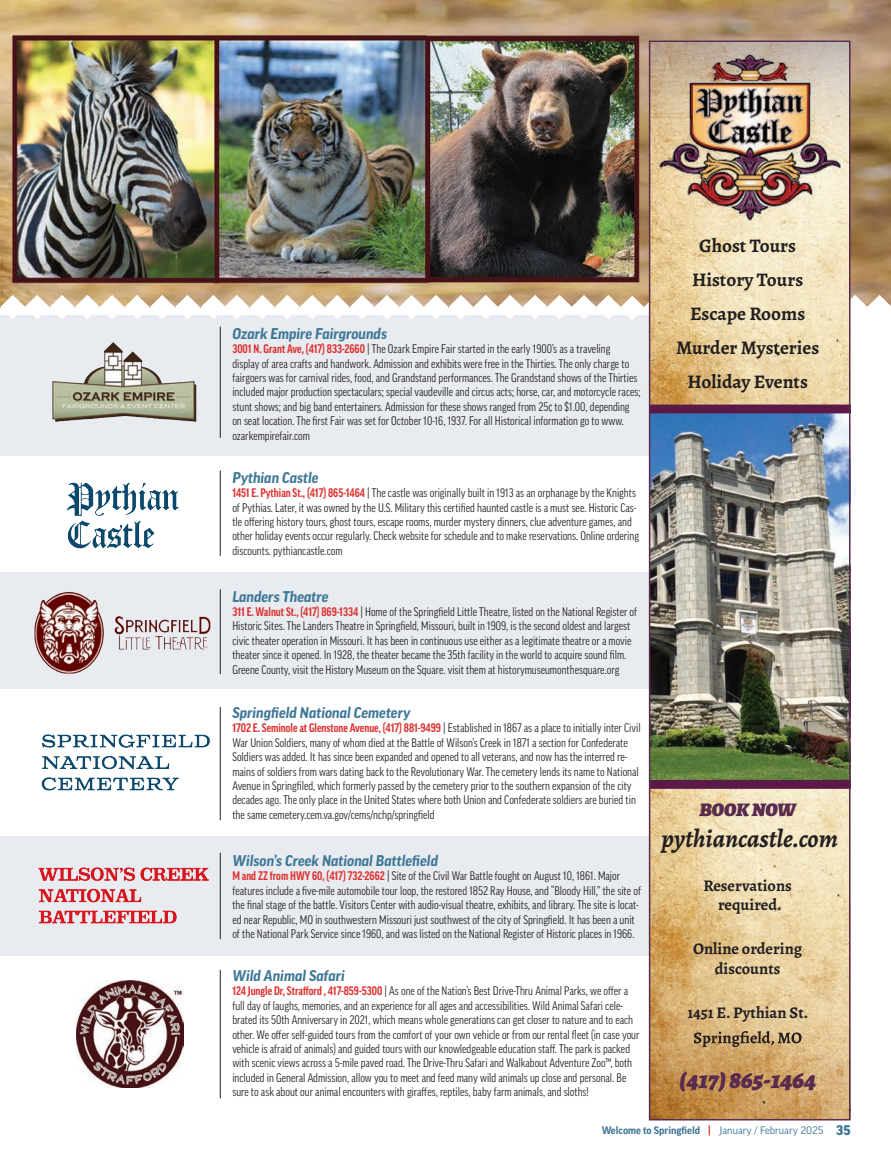
<style>
.page{position:relative;width:891px;height:1161px;background:#fff}
.page>*{position:absolute;margin:0;border:0;box-sizing:border-box;transform-origin:0 0}
.t1{font:italic 700 25.05px "Alegreya";color:#231f20}
.t2{font:italic 900 25.05px "Alegreya";color:#592b4c}
.t3{font:700 19.2px/34px "Alegreya";color:#231f20;text-align:center}
.t4{font:italic 900 19.2px "Alegreya";color:#592b4c}
.t5{font:700 16.2px/19.2px "Alegreya";color:#231f20;text-align:center}
.t6{font:italic 700 15px "Good Pro";color:#3e7897}
.t7{font:condensed 12px/14.4px "Good Pro";color:#231f20}
.t8{font:700 10.5px "Good Pro";color:#3f7695}
.s1{font-weight:700;color:#de3030}
.s2{font-stretch:condensed;color:#d1232a}
.s3{font-weight:400}
.s4{font-weight:900;font-size:13.5px}
</style>
<div class="page">
<img style="left:0;top:0;width:891px;height:295px">
<div style="left:0;top:316px;width:747px;height:140px;background:#e8ebf0"></div>
<div style="left:0;top:572px;width:747px;height:117px;background:#e8ebf0"></div>
<div style="left:0;top:836px;width:747px;height:120px;background:#e8ebf0"></div>
<svg style="left:0;top:295px;width:891px;height:25px"></svg>
<hr style="left:220px;top:327px;width:1px;height:111px;background:#231f20">
<hr style="left:220px;top:471px;width:1px;height:85px;background:#231f20">
<hr style="left:220px;top:589px;width:1px;height:85px;background:#231f20">
<hr style="left:220px;top:707px;width:1px;height:113px;background:#231f20">
<hr style="left:220px;top:970px;width:1px;height:128px;background:#231f20">
<hr style="left:220px;top:853px;width:1px;height:86px;background:#231f20">
<img style="left:53px;top:342px;width:144px;height:80px">
<img style="left:66px;top:482px;width:113px;height:67px">
<img style="left:34px;top:591px;width:177px;height:83px">
<img style="left:41px;top:734px;width:169px;height:57px">
<img style="left:77px;top:981px;width:107px;height:107px">
<img style="left:38px;top:867px;width:171px;height:57px">
<img style="left:649px;top:40px;width:201px;height:1080px">
<p class="t6" style="left:232px;top:325px;width:156px">Ozark Empire Fairgrounds</p>
<p class="t7" style="left:232px;top:342px;width:410px"><span class="s1">3001 N. Grant Ave, (417) 833-2660</span> | The Ozark Empire Fair started in the early 1900’s as a traveling<br>display of area crafts and handwork. Admission and exhibits were free in the Thirties. The only charge to fairgoers was for carnival rides, food, and Grandstand performances. The Grandstand shows of the Thirties included major production spectaculars; special vaudeville and circus acts; horse, car, and motorcycle races; stunt shows; and big band entertainers. Admission for these shows ranged from 25¢ to $1.00, depending on seat location. The first Fair was set for October 10-16, 1937. For all Historical information go to www. ozarkempirefair.com</p>
<p class="t6" style="left:232px;top:469px;width:88px">Pythian Castle</p>
<p class="t7" style="left:232px;top:486px;width:408px"><span class="s1">1451 E. Pythian St., (417) 865-1464</span> | The castle was originally built in 1913 as an orphanage by the Knights of Pythias. Later, it was owned by the U.S. Military this certified haunted castle is a must see. Historic Cas&shy;tle offering history tours, ghost tours, escape rooms, murder mystery dinners, clue adventure games, and other holiday events occur regularly. Check website for schedule and to make reservations. Online ordering discounts. pythiancastle.com</p>
<p class="t6" style="left:232px;top:588px;width:98px">Landers Theatre</p>
<p class="t7" style="left:232px;top:605px;width:406px"><span class="s1">311 E. Walnut St., (417) 869-1334</span> | Home of the Springfield Little Theatre, listed on the National Register of Historic Sites. The Landers Theatre in Springfield, Missouri, built in 1909, is the second oldest and largest civic theater operation in Missouri. It has been in continuous use either as a legitimate theatre or a movie theater since it opened. In 1928, the theater became the 35th facility in the world to acquire sound film.<br>Greene County, visit the History Museum on the Square. visit them at historymuseumonthesquare.org</p>
<p class="t6" style="left:232px;top:704px;width:180px">Springfield National Cemetery</p>
<p class="t7" style="left:232px;top:721px;width:410px"><span class="s1">1702 E. Seminole at Glenstone Avenue, (417) 881-9499</span> | Established in 1867 as a place to initially inter Civil War Union Soldiers, many of whom died at the Battle of Wilson’s Creek in 1871 a section for Confederate Soldiers was added. It has since been expanded and opened to all veterans, and now has the interred re&shy;mains of soldiers from wars dating back to the Revolutionary War. The cemetery lends its name to National Avenue in Springfiled, which formerly passed by the cemetery prior to the southern expansion of the city decades ago. The only place in the United States where both Union and Confederate soldiers are buried tin the same cemetery.cem.va.gov/cems/nchp/springfield</p>
<p class="t6" style="left:232px;top:852px;width:207px">Wilson’s Creek National Battlefield</p>
<p class="t7" style="left:232px;top:869px;width:410px"><span class="s1">M and ZZ from HWY 60, (417) 732-2662</span> | Site of the Civil War Battle fought on August 10, 1861. Major features include a five-mile automobile tour loop, the restored 1852 Ray House, and “Bloody Hill,” the site of the final stage of the battle. Visitors Center with audio-visual theatre, exhibits, and library. The site is locat&shy;ed near Republic, MO in southwestern Missouri just southwest of the city of Springfield. It has been a unit of the National Park Service since 1960, and was listed on the National Register of Historic places in 1966.</p>
<p class="t6" style="left:232px;top:967px;width:114px">Wild Animal Safari</p>
<p class="t7" style="left:232px;top:984px;width:409px"><span class="s1">124 Jungle Dr, Strafford , 417-859-5300</span> | As one of the Nation’s Best Drive-Thru Animal Parks, we offer a full day of laughs, memories, and an experience for all ages and accessibilities. Wild Animal Safari cele&shy;brated its 50th Anniversary in 2021, which means whole generations can get closer to nature and to each other. We offer self-guided tours from the comfort of your own vehicle or from our rental fleet (in case your vehicle is afraid of animals) and guided tours with our knowledgeable education staff. The park is packed with scenic views across a 5-mile paved road. The Drive-Thru Safari and Walkabout Adventure Zoo™, both included in General Admission, allow you to meet and feed many wild animals up close and personal. Be sure to ask about our animal encounters with giraffes, reptiles, baby farm animals, and sloths!</p>
<h2 class="t3" style="left:676px;top:228px;width:145px">Ghost Tours<br>History Tours<br>Escape Rooms<br>Murder Mysteries<br>Holiday Events</h2>
<h2 class="t4" style="left:699px;top:794px;width:98px">BOOK NOW</h2>
<h1 class="t1" style="left:661px;top:820px;width:178px">pythiancastle.com</h1>
<h3 class="t5" style="left:703px;top:876px;width:90px">Reservations required</h3>
<h3 class="t5" style="left:693px;top:939px;width:111px">Online ordering discounts</h3>
<h3 class="t5" style="left:687px;top:1003px;width:122px">1451 E. Pythian St.</h3>
<h1 class="t2" style="left:679px;top:1059px;width:138px">(417) 865-1464</h1>
<p class="t8" style="left:602px;top:1124px;width:250px">Welcome to Springfield <span class="s2">|</span> <span class="s3">January / February 2025</span> <span class="s4">35</span></p>
</div>
